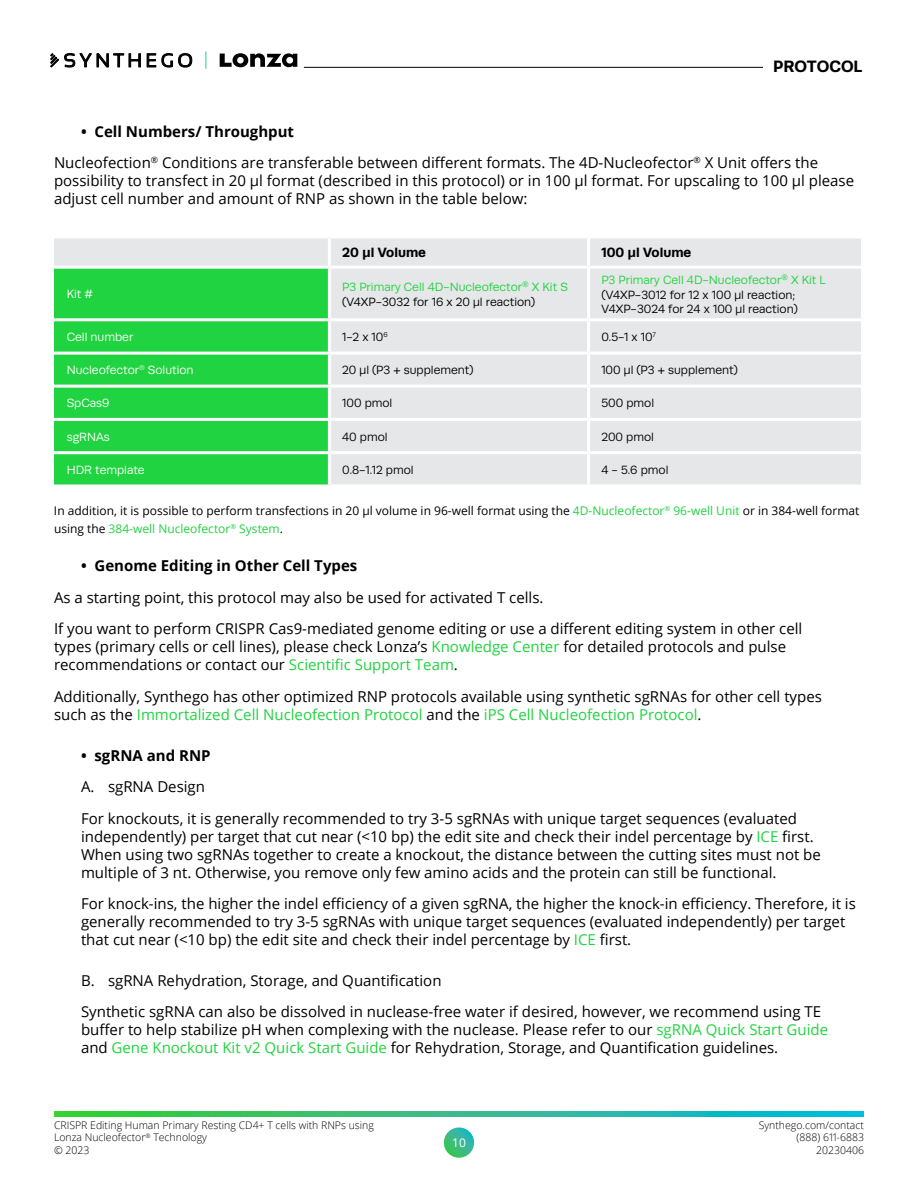
<style>
.page{position:relative;width:918px;height:1188px;background:#fff}
.page>*{position:absolute;margin:0;border:0;box-sizing:border-box;transform-origin:0 0}
.t1{font:700 16.5px "Runda";color:#000}
.t2{font:15px/18px "Open Sans";color:#000}
.t3{font:700 15px "Open Sans";color:#000}
.t4{font:700 13.5px "Runda";color:#000}
.t5{font:12px/14.4px "Runda";color:#000}
.t6{font:12px/18px "Open Sans";color:#000}
.t7{font:12px/14.4px "Runda";color:#20d340}
.t8{font:12px "Runda";color:#fff}
.t9{font:12px "Open Sans";color:#fff}
.t10{font:300 10.5px/12.6px "Open Sans";color:#000;text-align:right}
.s1{font-weight:700}
.s2{color:#000}
.s3{color:#20d340}
</style>
<div class="page">
<hr style="left:304px;top:67px;width:459px;height:1px;background:#000">
<svg style="left:444px;top:1128px;width:30px;height:30px"></svg>
<svg style="left:54px;top:1112px;width:810px;height:4px;background:#2abe89"></svg>
<svg style="left:97px;top:54px;width:11px;height:13px"></svg>
<svg style="left:179px;top:54px;width:13px;height:13px"></svg>
<svg style="left:147px;top:54px;width:9px;height:13px"></svg>
<svg style="left:162px;top:54px;width:11px;height:13px"></svg>
<svg style="left:65px;top:54px;width:26px;height:13px"></svg>
<svg style="left:114px;top:54px;width:26px;height:13px"></svg>
<svg style="left:51px;top:54px;width:8px;height:13px"></svg>
<svg style="left:205px;top:51px;width:2px;height:18px"></svg>
<svg style="left:220px;top:53px;width:77px;height:14px"></svg>
<div style="left:54px;top:238px;width:807px;height:247px;background:#e6e7e8"></div>
<div style="left:54px;top:269px;width:274px;height:216px;background:#20d340"></div>
<hr style="left:54px;top:266px;width:275px;height:3px;background:#fff">
<hr style="left:54px;top:318px;width:275px;height:3px;background:#fff">
<hr style="left:54px;top:352px;width:275px;height:3px;background:#fff">
<hr style="left:54px;top:385px;width:275px;height:3px;background:#fff">
<hr style="left:54px;top:418px;width:275px;height:3px;background:#fff">
<hr style="left:54px;top:451px;width:275px;height:3px;background:#fff">
<hr style="left:328px;top:238px;width:3px;height:28px;background:#fff">
<hr style="left:587px;top:238px;width:3px;height:28px;background:#fff">
<hr style="left:329px;top:266px;width:260px;height:3px;background:#fff">
<hr style="left:328px;top:269px;width:3px;height:49px;background:#fff">
<hr style="left:589px;top:266px;width:275px;height:3px;background:#fff">
<hr style="left:587px;top:269px;width:3px;height:49px;background:#fff">
<hr style="left:329px;top:318px;width:260px;height:3px;background:#fff">
<hr style="left:328px;top:321px;width:3px;height:31px;background:#fff">
<hr style="left:589px;top:318px;width:275px;height:3px;background:#fff">
<hr style="left:587px;top:321px;width:3px;height:31px;background:#fff">
<hr style="left:329px;top:352px;width:260px;height:3px;background:#fff">
<hr style="left:328px;top:355px;width:3px;height:30px;background:#fff">
<hr style="left:589px;top:352px;width:275px;height:3px;background:#fff">
<hr style="left:587px;top:355px;width:3px;height:30px;background:#fff">
<hr style="left:329px;top:385px;width:260px;height:3px;background:#fff">
<hr style="left:328px;top:388px;width:3px;height:30px;background:#fff">
<hr style="left:589px;top:385px;width:275px;height:3px;background:#fff">
<hr style="left:587px;top:388px;width:3px;height:30px;background:#fff">
<hr style="left:329px;top:418px;width:260px;height:3px;background:#fff">
<hr style="left:328px;top:421px;width:3px;height:30px;background:#fff">
<hr style="left:589px;top:418px;width:275px;height:3px;background:#fff">
<hr style="left:587px;top:421px;width:3px;height:30px;background:#fff">
<hr style="left:329px;top:451px;width:260px;height:3px;background:#fff">
<hr style="left:328px;top:454px;width:3px;height:31px;background:#fff">
<hr style="left:589px;top:451px;width:275px;height:3px;background:#fff">
<hr style="left:587px;top:454px;width:3px;height:31px;background:#fff">
<p class="t1" style="left:773px;top:56px;width:91px">PROTOCOL</p>
<p class="t2" style="left:54px;top:115px;width:766px;line-height:31.5px;text-indent:27px"><span class="s1">• Cell Numbers/ Throughput<br></span>Nucleofection<sup>®</sup> Conditions are transferable between different formats. The 4D-Nucleofector<sup>®</sup> X Unit offers the</p>
<p class="t2" style="left:54px;top:171px;width:802px">possibility to transfect in 20 µl format (described in this protocol) or in 100 µl format. For upscaling to 100 µl please adjust cell number and amount of RNP as shown in the table below:</p>
<p class="t4" style="left:342px;top:245px;width:85px">20 µl Volume</p>
<p class="t4" style="left:601px;top:245px;width:92px">100 µl Volume</p>
<p class="t8" style="left:67px;top:287px;width:28px">Kit #</p>
<p class="t7" style="left:342px;top:280px;width:227px">P3 Primary Cell 4D-Nucleofector<sup>®</sup> X Kit S <span class="s2">(V4XP-3032 for 16 x 20 µl reaction)</span></p>
<p class="t5" style="left:601px;top:273px;width:226px"><span class="s3">P3 Primary Cell 4D-Nucleofector</span><sup>®</sup> <span class="s3">X Kit L </span>(V4XP-3012 for 12 x 100 µl reaction;<br>V4XP-3024 for 24 x 100 µl reaction)</p>
<p class="t8" style="left:67px;top:330px;width:68px">Cell number</p>
<p class="t5" style="left:342px;top:330px;width:47px">1-2 x 10<sup>6</sup></p>
<p class="t5" style="left:601px;top:330px;width:56px">0.5-1 x 10<sup>7</sup></p>
<p class="t8" style="left:67px;top:363px;width:128px">Nucleofector<sup>®</sup> Solution</p>
<p class="t5" style="left:342px;top:363px;width:133px">20 µl (P3 + supplement)</p>
<p class="t5" style="left:601px;top:363px;width:138px">100 µl (P3 + supplement)</p>
<p class="t8" style="left:67px;top:397px;width:44px">SpCas9</p>
<p class="t5" style="left:342px;top:396px;width:52px">100 pmol</p>
<p class="t5" style="left:601px;top:396px;width:54px">500 pmol</p>
<p class="t8" style="left:67px;top:430px;width:45px">sgRNAs</p>
<p class="t5" style="left:342px;top:429px;width:47px">40 pmol</p>
<p class="t5" style="left:601px;top:429px;width:54px">200 pmol</p>
<p class="t8" style="left:67px;top:463px;width:79px">HDR template</p>
<p class="t5" style="left:342px;top:463px;width:73px">0.8-1.12 pmol</p>
<p class="t5" style="left:601px;top:463px;width:69px">4 - 5.6 pmol</p>
<p class="t6" style="left:54px;top:501px;width:807px">In addition, it is possible to perform transfections in 20 µl volume in 96-well format using the <span class="s3">4D-Nucleofector</span><sup>®</sup> <span class="s3">96-well Unit</span> or in 384-well format using the <span class="s3">384-well Nucleofector</span><sup>®</sup> <span class="s3">System</span>.</p>
<p class="t3" style="left:81px;top:555px;width:278px">• Genome Editing in Other Cell Types</p>
<p class="t2" style="left:54px;top:581px;width:750px;line-height:31.5px">As a starting point, this protocol may also be used for activated T cells.<br>If you want to perform CRISPR Cas9-mediated genome editing or use a different editing system in other cell</p>
<p class="t2" style="left:54px;top:638px;width:734px">types (primary cells or cell lines), please check Lonza’s <span class="s3">Knowledge Center</span> for detailed protocols and pulse recommendations or contact our <span class="s3">Scientific Support Team</span>.</p>
<p class="t2" style="left:54px;top:687px;width:769px">Additionally, Synthego has other optimized RNP protocols available using synthetic sgRNAs for other cell types such as the <span class="s3">Immortalized Cell Nucleofection Protocol</span> and the <span class="s3">iPS Cell Nucleofection Protocol</span>.</p>
<p class="t3" style="left:81px;top:745px;width:131px">• sgRNA and RNP</p>
<p class="t2" style="left:81px;top:771px;width:717px;line-height:31.5px">A. sgRNA Design<br>For knockouts, it is generally recommended to try 3-5 sgRNAs with unique target sequences (evaluated</p>
<p class="t2" style="left:81px;top:827px;width:741px">independently) per target that cut near (&lt;10 bp) the edit site and check their indel percentage by <span class="s3">ICE</span> first.<br>When using two sgRNAs together to create a knockout, the distance between the cutting sites must not be multiple of 3 nt. Otherwise, you remove only few amino acids and the protein can still be functional.</p>
<p class="t2" style="left:81px;top:895px;width:776px">For knock-ins, the higher the indel efficiency of a given sgRNA, the higher the knock-in efficiency. Therefore, it is generally recommended to try 3-5 sgRNAs with unique target sequences (evaluated independently) per target that cut near (&lt;10 bp) the edit site and check their indel percentage by <span class="s3">ICE</span> first.</p>
<p class="t2" style="left:81px;top:964px;width:742px;line-height:31.5px">B. sgRNA Rehydration, Storage, and Quantification<br>Synthetic sgRNA can also be dissolved in nuclease-free water if desired, however, we recommend using TE</p>
<p class="t2" style="left:81px;top:1021px;width:749px">buffer to help stabilize pH when complexing with the nuclease. Please refer to our <span class="s3">sgRNA Quick Start Guide </span>and <span class="s3">Gene Knockout Kit v2 Quick Start Guide</span> for Rehydration, Storage, and Quantification guidelines.</p>
<p class="t10" style="left:54px;top:1118px;width:321px;text-align:left">CRISPR Editing Human Primary Resting CD4+ T cells with RNPs using<br>Lonza Nucleofector<sup>®</sup> Technology<br>© 2023</p>
<p class="t9" style="left:452px;top:1135px;width:15px">10</p>
<p class="t10" style="left:759px;top:1118px;width:107px">Synthego.com/contact (888) 611-6883<br>20230406</p>
</div>
